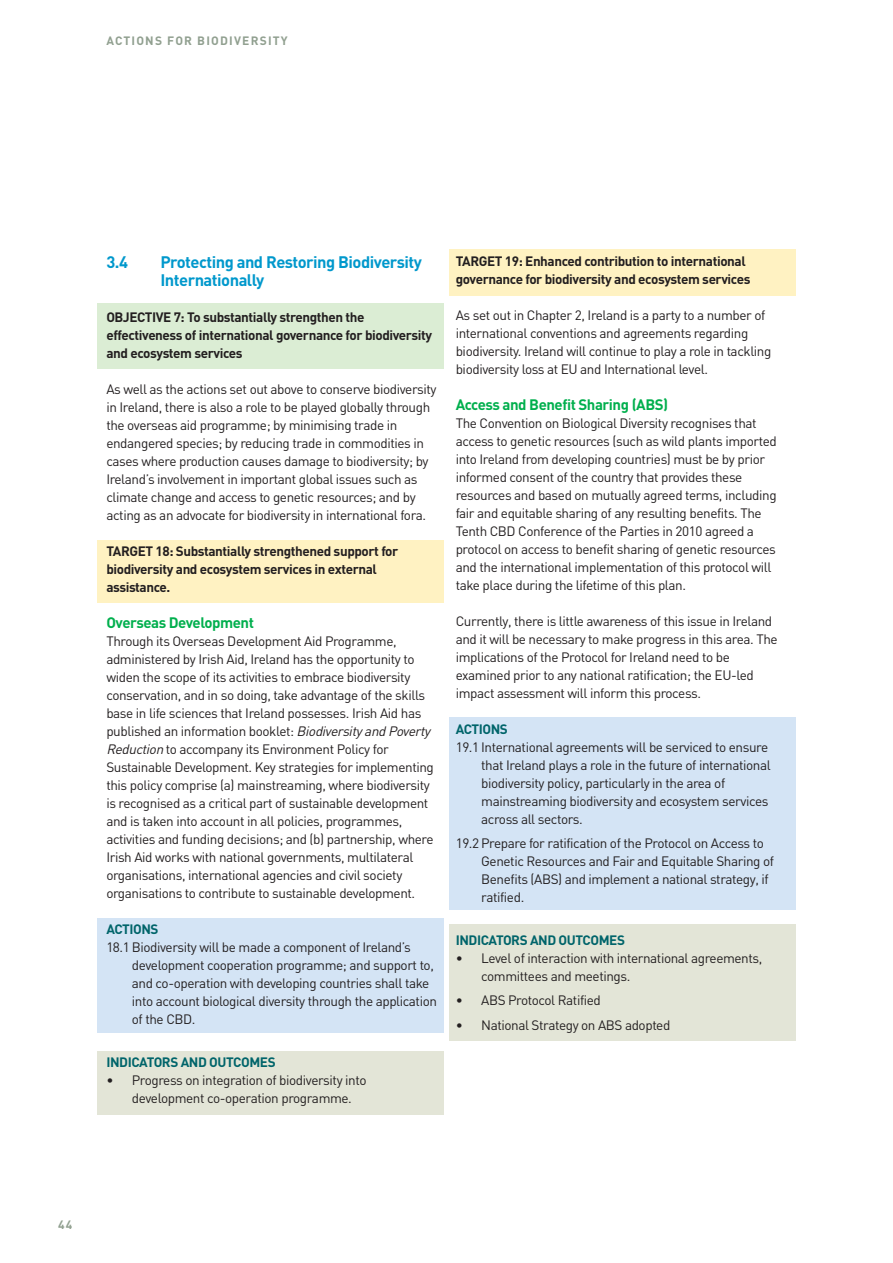
<style>
.page{position:relative;width:893px;height:1263px;background:#fff}
.page>*{position:absolute;margin:0;border:0;box-sizing:border-box;transform-origin:0 0}
.t1{font:700 16.5px/18px "DIN";letter-spacing:-.03em;color:#0098cc}
.t2{font:700 15px "DIN";letter-spacing:-.03em;color:#00af4d}
.t3{font:13.5px/18px "DIN";letter-spacing:-.03em;color:#231f20}
.t4{font:700 13.5px/18px "DIN";letter-spacing:-.03em;color:#231f20}
.t5{font:700 13.5px "DIN";letter-spacing:-.03em;color:#00646a}
.t6{font:700 12px "DIN";letter-spacing:.1em;color:#91a090}
.s1{font-style:italic}
</style>
<div class="page">
<div style="left:449px;top:249px;width:346px;height:46px;background:#fff2c2"></div>
<div style="left:449px;top:717px;width:346px;height:193px;background:#d4e4f5"></div>
<div style="left:449px;top:924px;width:346px;height:116px;background:#e3e5d7"></div>
<div style="left:98px;top:303px;width:346px;height:66px;background:#dbedd4"></div>
<div style="left:98px;top:540px;width:346px;height:63px;background:#fff2c2"></div>
<div style="left:98px;top:918px;width:346px;height:114px;background:#d4e4f5"></div>
<div style="left:98px;top:1052px;width:346px;height:63px;background:#e3e5d7"></div>
<p class="t6" style="left:106px;top:37px;width:183px">ACTIONS FOR BIODIVERSITY</p>
<p class="t1" style="left:106px;top:255px;width:23px">3.4</p>
<p class="t1" style="left:160px;top:255px;width:263px">Protecting and Restoring Biodiversity<br>Internationally</p>
<p class="t4" style="left:106px;top:310px;width:327px">OBJECTIVE 7: To substantially strengthen the effectiveness of international governance for biodiversity and ecosystem services</p>
<p class="t3" style="left:106px;top:382px;width:332px">As well as the actions set out above to conserve biodiversity in Ireland, there is also a role to be played globally through the overseas aid programme; by minimising trade in endangered species; by reducing trade in commodities in cases where production causes damage to biodiversity; by Ireland’s involvement in important global issues such as climate change and access to genetic resources; and by acting as an advocate for biodiversity in international fora.</p>
<p class="t4" style="left:106px;top:544px;width:293px">TARGET 18: Substantially strengthened support for biodiversity and ecosystem services in external assistance.</p>
<p class="t2" style="left:106px;top:618px;width:149px">Overseas Development</p>
<p class="t3" style="left:106px;top:634px;width:329px">Through its Overseas Development Aid Programme, administered by Irish Aid, Ireland has the opportunity to widen the scope of its activities to embrace biodiversity conservation, and in so doing, take advantage of the skills base in life sciences that Ireland possesses. Irish Aid has published an information booklet: <span class="s1">Biodiversityand Poverty Reduction</span> to accompany its Environment Policy for Sustainable Development. Key strategies for implementing this policy comprise (a) mainstreaming, where biodiversity is recognised as a critical part of sustainable development and is taken into account in all policies, programmes, activities and funding decisions; and (b) partnership, where Irish Aid works with national governments, multilateral organisations, international agencies and civil society organisations to contribute to sustainable development.</p>
<p class="t5" style="left:106px;top:925px;width:54px">ACTIONS</p>
<p class="t3" style="left:132px;top:940px;width:306px;text-indent:-26px">18.1 Biodiversity will be made a component of Ireland’s development cooperation programme; and support to, and co-operation with developing countries shall take into account biological diversity through the application of the CBD.</p>
<p class="t5" style="left:106px;top:1057px;width:171px">INDICATORS AND OUTCOMES</p>
<p class="t3" style="left:132px;top:1072px;width:236px;text-indent:-26px">• Progress on integration of biodiversity into development co-operation programme.</p>
<p class="t4" style="left:455px;top:253px;width:296px">TARGET 19: Enhanced contribution to international governance for biodiversity and ecosystem services</p>
<p class="t3" style="left:455px;top:308px;width:317px">As set out in Chapter 2, Ireland is a party to a number of international conventions and agreements regarding biodiversity. Ireland will continue to play a role in tackling biodiversity loss at EU and International level.</p>
<p class="t2" style="left:455px;top:399px;width:214px">Access and Benefit Sharing (ABS)</p>
<p class="t3" style="left:455px;top:416px;width:323px">The Convention on Biological Diversity recognises that access to genetic resources (such as wild plants imported into Ireland from developing countries) must be by prior informed consent of the country that provides these resources and based on mutually agreed terms, including fair and equitable sharing of any resulting benefits. The Tenth CBD Conference of the Parties in 2010 agreed a protocol on access to benefit sharing of genetic resources and the international implementation of this protocol will take place during the lifetime of this plan.</p>
<p class="t3" style="left:455px;top:614px;width:323px">Currently, there is little awareness of this issue in Ireland and it will be necessary to make progress in this area. The implications of the Protocol for Ireland need to be examined prior to any national ratification; the EU-led impact assessment will inform this process.</p>
<p class="t5" style="left:455px;top:724px;width:54px">ACTIONS</p>
<p class="t3" style="left:481px;top:740px;width:291px;text-indent:-26px">19.1 International agreements will be serviced to ensure that Ireland plays a role in the future of international biodiversity policy, particularly in the area of mainstreaming biodiversity and ecosystem services across all sectors.</p>
<p class="t3" style="left:481px;top:836px;width:294px;text-indent:-26px">19.2 Prepare for ratification of the Protocol on Access to Genetic Resources and Fair and Equitable Sharing of Benefits (ABS) and implement a national strategy, if ratified.</p>
<p class="t5" style="left:455px;top:935px;width:171px">INDICATORS AND OUTCOMES</p>
<p class="t3" style="left:481px;top:950px;width:283px;text-indent:-26px">• Level of interaction with international agreements, committees and meetings.</p>
<p class="t3" style="left:455px;top:993px;width:147px">• ABS Protocol Ratified</p>
<p class="t3" style="left:455px;top:1017px;width:216px">• National Strategy on ABS adopted</p>
<p class="t6" style="left:58px;top:1220px;width:16px">44</p>
</div>
